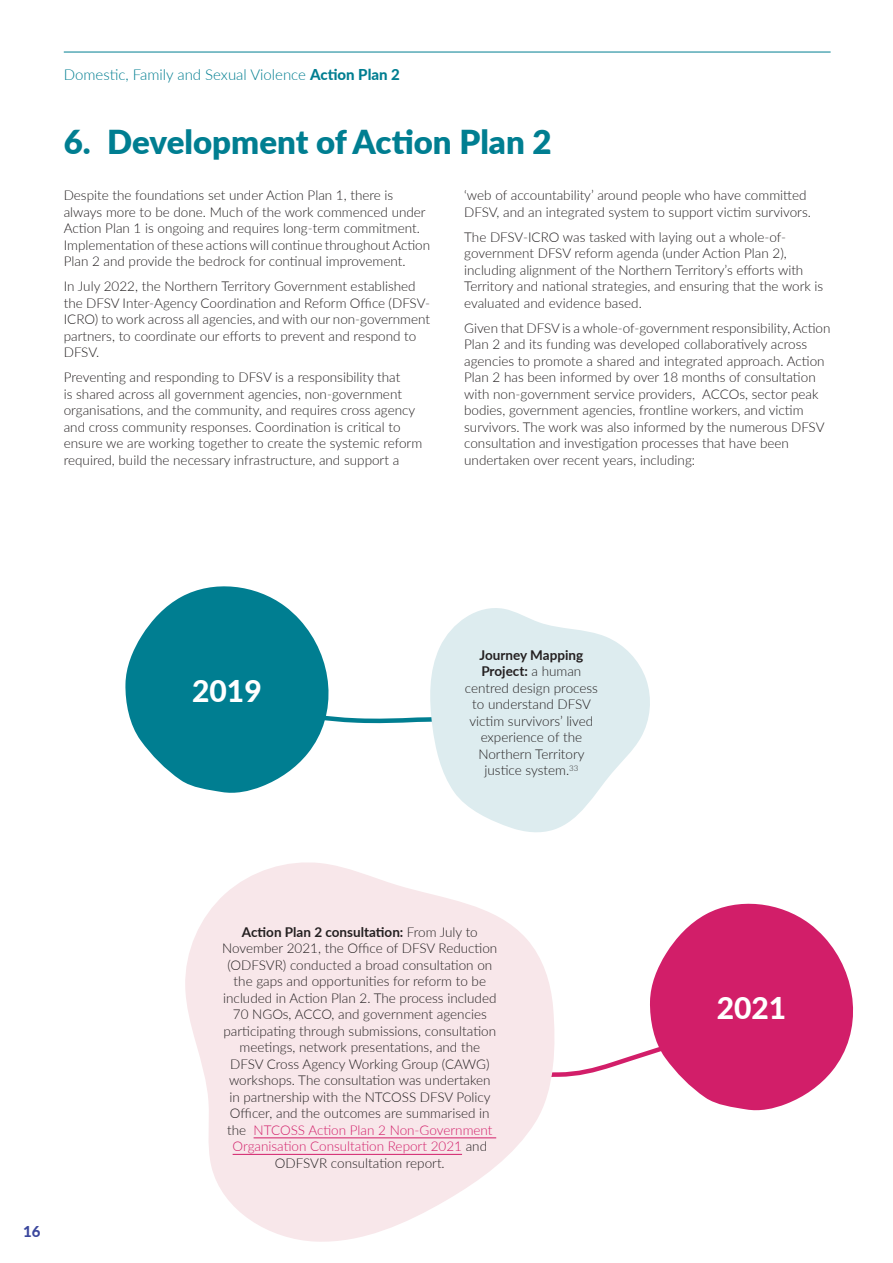
<style>
.page{position:relative;width:893px;height:1263px;background:#fff}
.page>*{position:absolute;margin:0;border:0;box-sizing:border-box;transform-origin:0 0}
._1__HEADING_1{font:900 33px "Lato";color:#007e91}
._2__HEADING_2{font:800 30px "Lato";color:#fff}
.t1{font:300 15px "Lato";color:#007e91}
.t2{font:800 15px "Lato";color:#3b479d}
.t3{font:300 13.5px/16.5px "Lato";color:#231f20}
.s1{font-weight:800}
.s2{font-weight:700}
.s3{color:#d21e69}
</style>
<div class="page">
<hr style="left:64px;top:52px;width:767px;height:1px;background:#007e91">
<svg style="left:340px;top:717px;width:88px;height:7px"></svg>
<svg style="left:556px;top:1050px;width:94px;height:27px"></svg>
<svg style="left:125px;top:586px;width:215px;height:207px;fill:#007e91"></svg>
<svg style="left:650px;top:903px;width:203px;height:208px;fill:#d21e69"></svg>
<svg style="left:428px;top:608px;width:222px;height:225px;fill:#ddecef"></svg>
<svg style="left:185px;top:862px;width:371px;height:380px;fill:#f8e7ea"></svg>
<hr style="left:254px;top:1137px;width:242px;height:1px;background:#d21e69">
<hr style="left:233px;top:1154px;width:229px;height:1px;background:#d21e69">
<p class="t1" style="left:64px;top:65px;width:338px">Domestic, Family and Sexual Violence <span class="s1">Action Plan 2</span></p>
<p class="_1__HEADING_1" style="left:64px;top:117px;width:489px">6. Development of Action Plan 2</p>
<p class="t3" style="left:64px;top:187px;width:368px">Despite the foundations set under Action Plan 1, there is always more to be done. Much of the work commenced under Action Plan 1 is ongoing and requires long-term commitment.<br>Implementation of these actions will continue throughout Action Plan 2 and provide the bedrock for continual improvement.</p>
<p class="t3" style="left:64px;top:278px;width:368px">In July 2022, the Northern Territory Government established the DFSV Inter-Agency Coordination and Reform Office (DFSV-ICRO) to work across all agencies, and with our non-government partners, to coordinate our efforts to prevent and respond to DFSV.</p>
<p class="t3" style="left:64px;top:369px;width:360px">Preventing and responding to DFSV is a responsibility that<br>is shared across all government agencies, non-government organisations, and the community, and requires cross agency and cross community responses. Coordination is critical to ensure we are working together to create the systemic reform required, build the necessary infrastructure, and support a</p>
<p class="t3" style="left:464px;top:187px;width:348px">‘web of accountability’ around people who have committed<br>DFSV, and an integrated system to support victim survivors.</p>
<p class="t3" style="left:464px;top:228px;width:361px">The DFSV-ICRO was tasked with laying out a whole-of&shy;government DFSV reform agenda (under Action Plan 2), including alignment of the Northern Territory’s efforts with Territory and national strategies, and ensuring that the work is evaluated and evidence based.</p>
<p class="t3" style="left:464px;top:319px;width:368px">Given that DFSV is a whole-of-government responsibility, Action Plan 2 and its funding was developed collaboratively across agencies to promote a shared and integrated approach. Action Plan 2 has been informed by over 18 months of consultation with non-government service providers, ACCOs, sector peak bodies, government agencies, frontline workers, and victim survivors. The work was also informed by the numerous DFSV consultation and investigation processes that have been undertaken over recent years, including:</p>
<p class="t2" style="left:23px;top:1220px;width:19px">16</p>
<p class="_2__HEADING_2" style="left:192px;top:668px;width:71px">2019</p>
<p class="t3" style="left:465px;top:646px;width:135px;text-align:center"><span class="s2">Journey Mapping<br>Project:</span> a human centred design process to understand DFSV victim survivors’ lived experience of the<br>Northern Territory justice system.<sup>33</sup></p>
<p class="t3" style="left:222px;top:923px;width:277px;text-align:center"><span class="s2">Action Plan 2 consultation:</span> From July to November 2021, the Office of DFSV Reduction (ODFSVR) conducted a broad consultation on the gaps and opportunities for reform to be included in Action Plan 2. The process included 70 NGOs, ACCO, and government agencies participating through submissions, consultation meetings, network presentations, and the DFSV Cross Agency Working Group (CAWG) workshops. The consultation was undertaken in partnership with the NTCOSS DFSV Policy Officer, and the outcomes are summarised in the <span class="s3">NTCOSS Action Plan 2 Non-Government Organisation Consultation Report 2021</span> and ODFSVR consultation report.</p>
<p class="_2__HEADING_2" style="left:717px;top:986px;width:71px">2021</p>
</div>
